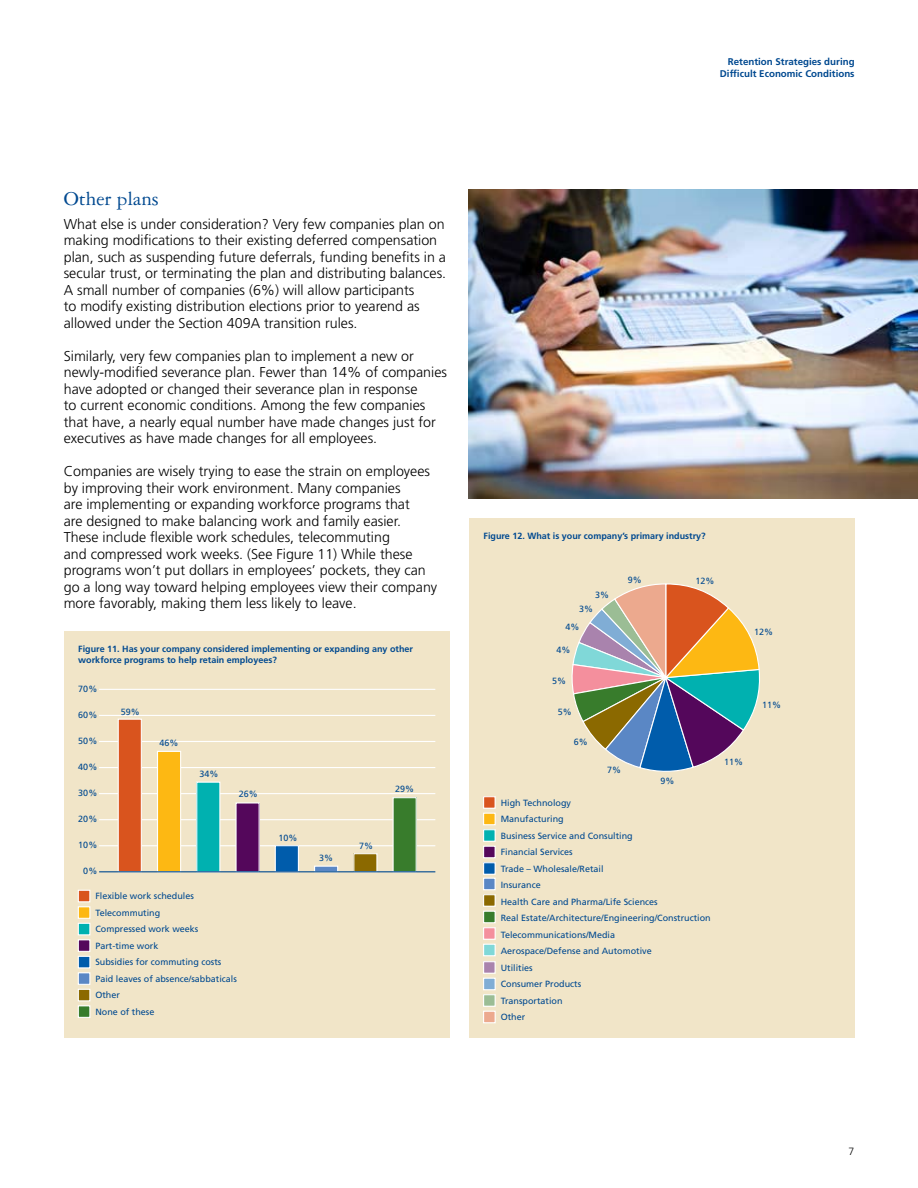
<style>
.page{position:relative;width:918px;height:1188px;background:#fff}
.page>*{position:absolute;margin:0;border:0;box-sizing:border-box;transform-origin:0 0}
.t1{font:21px "Garamond Three";color:#004990}
.t2{font:300 14.25px/16.5px "Frutiger LT Std";color:#000}
.t3{font:300 10.5px "Frutiger LT Std";color:#000}
.t4{font:700 9.75px/12.3px "Frutiger LT Std";color:#004990;text-align:right}
.t5{font:9px/16.5px "Frutiger LT Std";color:#004990}
.t6{font:700 9px/10.5px "Frutiger LT Std";color:#004990}
</style>
<div class="page">
<div style="left:64px;top:632px;width:385px;height:406px;background:#f1e5c8"></div>
<hr style="left:99px;top:845px;width:336px;height:1px;background:#fff">
<hr style="left:99px;top:819px;width:336px;height:1px;background:#fff">
<hr style="left:99px;top:793px;width:336px;height:1px;background:#fff">
<hr style="left:99px;top:767px;width:336px;height:1px;background:#fff">
<hr style="left:99px;top:741px;width:336px;height:1px;background:#fff">
<hr style="left:99px;top:715px;width:336px;height:1px;background:#fff">
<hr style="left:99px;top:689px;width:336px;height:1px;background:#fff">
<div style="left:78px;top:890px;width:12px;height:12px;background:#d9541e"></div>
<div style="left:78px;top:890px;width:12px;height:12px;border:1px solid #fff"></div>
<div style="left:78px;top:907px;width:12px;height:11px;background:#fdb813"></div>
<div style="left:78px;top:906px;width:12px;height:13px;border:1px solid #fff"></div>
<div style="left:78px;top:923px;width:12px;height:12px;background:#00b1b0"></div>
<div style="left:78px;top:923px;width:12px;height:12px;border:1px solid #fff"></div>
<div style="left:78px;top:940px;width:12px;height:11px;background:#54075b"></div>
<div style="left:78px;top:939px;width:12px;height:13px;border:1px solid #fff"></div>
<div style="left:78px;top:956px;width:12px;height:12px;background:#005cab"></div>
<div style="left:78px;top:956px;width:12px;height:12px;border:1px solid #fff"></div>
<div style="left:78px;top:973px;width:12px;height:11px;background:#5a87c5"></div>
<div style="left:78px;top:972px;width:12px;height:13px;border:1px solid #fff"></div>
<div style="left:78px;top:989px;width:12px;height:12px;background:#8b6900"></div>
<div style="left:78px;top:989px;width:12px;height:12px;border:1px solid #fff"></div>
<div style="left:78px;top:1006px;width:12px;height:11px;background:#387c2c"></div>
<div style="left:78px;top:1005px;width:12px;height:13px;border:1px solid #fff"></div>
<div style="left:275px;top:846px;width:23px;height:26px;background:#005cab"></div>
<div style="left:275px;top:845px;width:24px;height:27px;border:1px solid #fff"></div>
<div style="left:315px;top:866px;width:23px;height:6px;background:#5a87c5"></div>
<div style="left:314px;top:866px;width:24px;height:6px;border:1px solid #fff"></div>
<div style="left:354px;top:854px;width:23px;height:18px;background:#8b6900"></div>
<div style="left:353px;top:853px;width:25px;height:19px;border:1px solid #fff"></div>
<div style="left:393px;top:798px;width:23px;height:74px;background:#387c2c"></div>
<div style="left:393px;top:797px;width:24px;height:75px;border:1px solid #fff"></div>
<div style="left:236px;top:803px;width:23px;height:69px;background:#54075b"></div>
<div style="left:235px;top:802px;width:25px;height:70px;border:1px solid #fff"></div>
<div style="left:197px;top:782px;width:23px;height:90px;background:#00b1b0"></div>
<div style="left:196px;top:782px;width:24px;height:90px;border:1px solid #fff"></div>
<div style="left:158px;top:751px;width:23px;height:121px;background:#fdb813"></div>
<div style="left:157px;top:751px;width:24px;height:121px;border:1px solid #fff"></div>
<div style="left:118px;top:719px;width:23px;height:153px;background:#d9541e"></div>
<div style="left:118px;top:719px;width:24px;height:153px;border:1px solid #fff"></div>
<hr style="left:99px;top:871px;width:336px;height:1px;background:#004990">
<div style="left:469px;top:518px;width:385px;height:520px;background:#f1e5c8"></div>
<div style="left:484px;top:797px;width:11px;height:11px;background:#d9541e"></div>
<div style="left:483px;top:796px;width:13px;height:13px;border:1px solid #fff"></div>
<div style="left:484px;top:813px;width:11px;height:12px;background:#fdb813"></div>
<div style="left:483px;top:813px;width:13px;height:12px;border:1px solid #fff"></div>
<div style="left:484px;top:830px;width:11px;height:11px;background:#00b1b0"></div>
<div style="left:483px;top:829px;width:13px;height:13px;border:1px solid #fff"></div>
<div style="left:484px;top:846px;width:11px;height:12px;background:#54075b"></div>
<div style="left:483px;top:846px;width:13px;height:12px;border:1px solid #fff"></div>
<div style="left:484px;top:863px;width:11px;height:11px;background:#005cab"></div>
<div style="left:483px;top:862px;width:13px;height:13px;border:1px solid #fff"></div>
<div style="left:484px;top:878px;width:11px;height:12px;background:#5a87c5"></div>
<div style="left:483px;top:878px;width:13px;height:12px;border:1px solid #fff"></div>
<div style="left:484px;top:895px;width:11px;height:11px;background:#8b6900"></div>
<div style="left:483px;top:894px;width:13px;height:13px;border:1px solid #fff"></div>
<div style="left:484px;top:911px;width:11px;height:12px;background:#387c2c"></div>
<div style="left:483px;top:911px;width:13px;height:12px;border:1px solid #fff"></div>
<div style="left:484px;top:928px;width:11px;height:11px;background:#f48f9d"></div>
<div style="left:483px;top:927px;width:13px;height:13px;border:1px solid #fff"></div>
<div style="left:484px;top:944px;width:11px;height:12px;background:#80d8d8"></div>
<div style="left:483px;top:944px;width:13px;height:12px;border:1px solid #fff"></div>
<div style="left:484px;top:962px;width:11px;height:11px;background:#a983ad"></div>
<div style="left:483px;top:961px;width:13px;height:13px;border:1px solid #fff"></div>
<div style="left:484px;top:978px;width:11px;height:12px;background:#80add5"></div>
<div style="left:483px;top:978px;width:13px;height:12px;border:1px solid #fff"></div>
<div style="left:484px;top:995px;width:11px;height:11px;background:#9bbd95"></div>
<div style="left:483px;top:994px;width:13px;height:13px;border:1px solid #fff"></div>
<div style="left:484px;top:1011px;width:11px;height:12px;background:#eca98e"></div>
<div style="left:483px;top:1011px;width:13px;height:12px;border:1px solid #fff"></div>
<svg style="left:572px;top:583px;width:188px;height:189px"></svg>
<img style="left:469px;top:189px;width:449px;height:309px">
<p class="t4" style="left:720px;top:55px;width:136px">Retention Strategies during<br>Difficult Economic Conditions</p>
<h1 class="t1" style="left:64px;top:188px;width:97px">Other plans</h1>
<p class="t2" style="left:64px;top:216px;width:384px">What else is under consideration? Very few companies plan on making modifications to their existing deferred compensation plan, such as suspending future deferrals, funding benefits in a secular trust, or terminating the plan and distributing balances.<br>A small number of companies (6%) will allow participants<br>to modify existing distribution elections prior to yearend as allowed under the Section 409A transition rules.</p>
<p class="t2" style="left:64px;top:348px;width:385px">Similarly, very few companies plan to implement a new or newly-modified severance plan. Fewer than 14% of companies have adopted or changed their severance plan in response<br>to current economic conditions. Among the few companies that have, a nearly equal number have made changes just for executives as have made changes for all employees.</p>
<p class="t2" style="left:64px;top:463px;width:375px">Companies are wisely trying to ease the strain on employees by improving their work environment. Many companies<br>are implementing or expanding workforce programs that<br>are designed to make balancing work and family easier.<br>These include flexible work schedules, telecommuting<br>and compressed work weeks. (See Figure 11) While these programs won’t put dollars in employees’ pockets, they can go a long way toward helping employees view their company more favorably, making them less likely to leave.</p>
<p class="t6" style="left:78px;top:644px;width:336px">Figure 11. Has your company considered implementing or expanding any other workforce programs to help retain employees?</p>
<p class="t5" style="left:78px;top:681px;width:21px">70%</p>
<p class="t5" style="left:78px;top:707px;width:21px">60%</p>
<p class="t5" style="left:78px;top:733px;width:21px">50%</p>
<p class="t5" style="left:78px;top:759px;width:21px">40%</p>
<p class="t5" style="left:78px;top:785px;width:21px">30%</p>
<p class="t5" style="left:78px;top:811px;width:21px">20%</p>
<p class="t5" style="left:78px;top:837px;width:21px">10%</p>
<p class="t5" style="left:83px;top:863px;width:16px">0%</p>
<p class="t5" style="left:121px;top:703px;width:21px">59%</p>
<p class="t5" style="left:159px;top:735px;width:21px">46%</p>
<p class="t5" style="left:199px;top:766px;width:21px">34%</p>
<p class="t5" style="left:239px;top:786px;width:21px">26%</p>
<p class="t5" style="left:95px;top:888px;width:143px">Flexible work schedules<br>Telecommuting<br>Compressed work weeks<br>Part-time work<br>Subsidies for commuting costs<br>Paid leaves of absence/sabbaticals<br>Other<br>None of these</p>
<p class="t5" style="left:278px;top:829px;width:21px">10%</p>
<p class="t5" style="left:319px;top:850px;width:16px">3%</p>
<p class="t5" style="left:359px;top:838px;width:16px">7%</p>
<p class="t5" style="left:395px;top:781px;width:21px">29%</p>
<p class="t6" style="left:484px;top:531px;width:224px">Figure 12. What is your company’s primary industry?</p>
<p class="t5" style="left:595px;top:587px;width:16px">3%</p>
<p class="t5" style="left:579px;top:600px;width:16px">3%</p>
<p class="t5" style="left:565px;top:618px;width:16px">4%</p>
<p class="t5" style="left:556px;top:642px;width:16px">4%</p>
<p class="t5" style="left:552px;top:672px;width:16px">5%</p>
<p class="t5" style="left:628px;top:572px;width:16px">9%</p>
<p class="t5" style="left:558px;top:703px;width:16px">5%</p>
<p class="t5" style="left:574px;top:734px;width:16px">6%</p>
<p class="t5" style="left:607px;top:762px;width:16px">7%</p>
<p class="t5" style="left:661px;top:772px;width:16px">9%</p>
<p class="t5" style="left:696px;top:572px;width:21px">12%</p>
<p class="t5" style="left:501px;top:795px;width:212px">High Technology<br>Manufacturing<br>Business Service and Consulting<br>Financial Services<br>Trade – Wholesale/Retail<br>Insurance<br>Health Care and Pharma/Life Sciences<br>Real Estate/Architecture/Engineering/Construction<br>Telecommunications/Media<br>Aerospace/Defense and Automotive<br>Utilities<br>Consumer Products<br>Transportation<br>Other</p>
<p class="t5" style="left:724px;top:753px;width:21px">11%</p>
<p class="t5" style="left:754px;top:624px;width:21px">12%</p>
<p class="t5" style="left:762px;top:697px;width:21px">11%</p>
<p class="t3" style="left:848px;top:1145px;width:7px">7</p>
</div>
